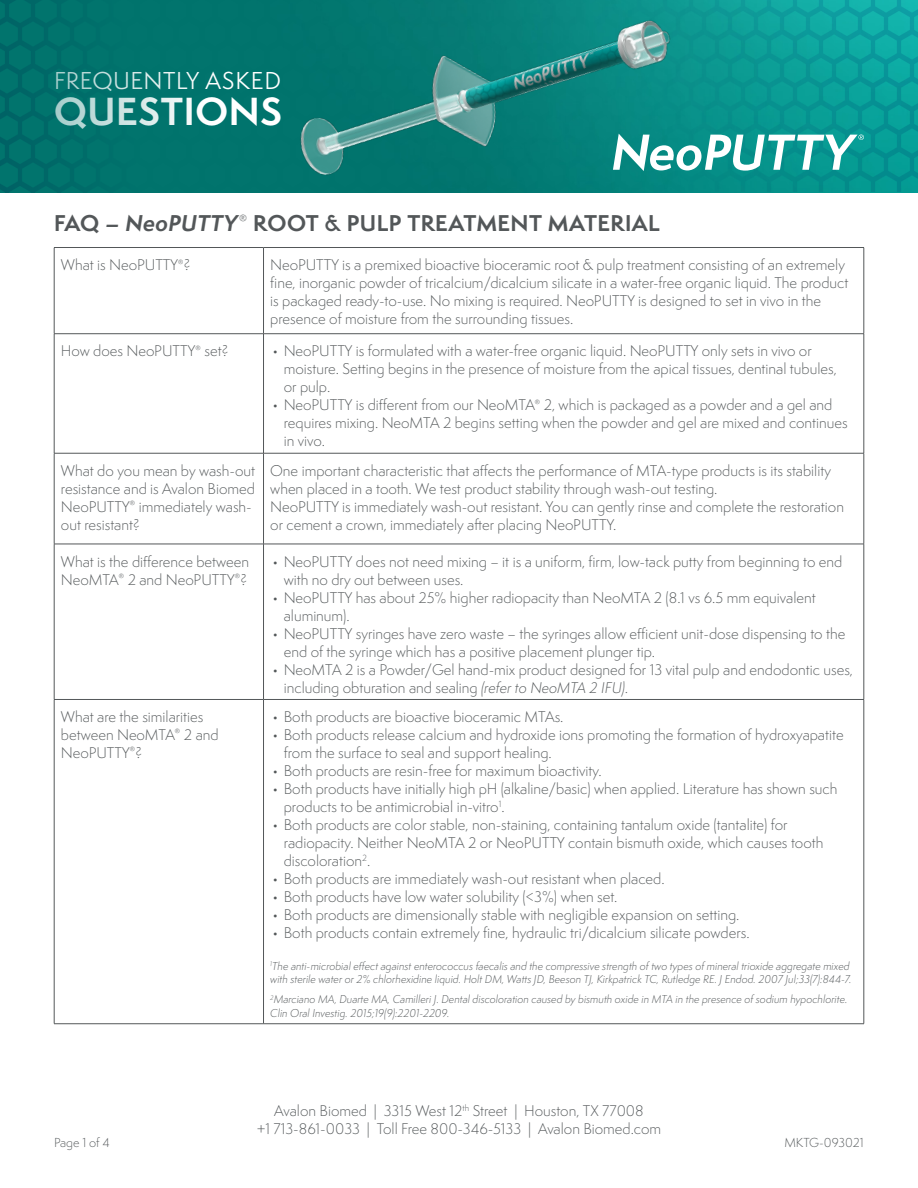
<style>
.page{position:relative;width:918px;height:1188px;background:#fff}
.page>*{position:absolute;margin:0;border:0;box-sizing:border-box;transform-origin:0 0}
.t1{font:700 36px "Semplicita Pro";letter-spacing:.02em;color:#fff}
.t2{font:22.5px "Semplicita Pro";letter-spacing:.02em;color:#fff}
.t3{font:700 21px "Semplicita Pro";letter-spacing:.02em;color:#535759}
.t4{font:300 14.25px/18px "Semplicita Pro";color:#535759}
.t5{font:300 12px "Semplicita Pro";color:#535759}
.t6{font:italic 300 10.5px/13.5px "Semplicita Pro";color:#535759}
.s1{font-style:italic}
</style>
<div class="page">
<div style="left:0;top:0;width:685px;height:192px;background:#01746d"></div>
<svg style="left:780px;top:0;width:138px;height:192px;background:#0a9f9a"></svg>
<img style="left:300px;top:0;width:480px;height:192px">
<svg style="left:613px;top:134px;width:251px;height:37px"></svg>
<hr style="left:54px;top:247px;width:210px;height:1px;background:#535759">
<hr style="left:54px;top:248px;width:1px;height:86px;background:#535759">
<hr style="left:264px;top:247px;width:600px;height:1px;background:#535759">
<hr style="left:263px;top:248px;width:1px;height:86px;background:#535759">
<hr style="left:864px;top:248px;width:1px;height:86px;background:#535759">
<hr style="left:54px;top:333px;width:210px;height:1px;background:#535759">
<hr style="left:54px;top:334px;width:1px;height:119px;background:#535759">
<hr style="left:264px;top:333px;width:600px;height:1px;background:#535759">
<hr style="left:263px;top:334px;width:1px;height:119px;background:#535759">
<hr style="left:864px;top:334px;width:1px;height:119px;background:#535759">
<hr style="left:54px;top:453px;width:210px;height:1px;background:#535759">
<hr style="left:54px;top:453px;width:1px;height:91px;background:#535759">
<hr style="left:264px;top:453px;width:600px;height:1px;background:#535759">
<hr style="left:263px;top:453px;width:1px;height:91px;background:#535759">
<hr style="left:864px;top:453px;width:1px;height:91px;background:#535759">
<hr style="left:54px;top:544px;width:210px;height:1px;background:#535759">
<hr style="left:54px;top:544px;width:1px;height:155px;background:#535759">
<hr style="left:264px;top:544px;width:600px;height:1px;background:#535759">
<hr style="left:263px;top:544px;width:1px;height:155px;background:#535759">
<hr style="left:864px;top:544px;width:1px;height:155px;background:#535759">
<hr style="left:54px;top:699px;width:210px;height:1px;background:#535759">
<hr style="left:54px;top:700px;width:1px;height:324px;background:#535759">
<hr style="left:264px;top:699px;width:600px;height:1px;background:#535759">
<hr style="left:263px;top:700px;width:1px;height:324px;background:#535759">
<hr style="left:864px;top:700px;width:1px;height:324px;background:#535759">
<hr style="left:54px;top:1023px;width:210px;height:1px;background:#535759">
<hr style="left:264px;top:1023px;width:600px;height:1px;background:#535759">
<h2 class="t2" style="left:54px;top:65px;width:229px">FREQUENTLY ASKED</h2>
<h1 class="t1" style="left:54px;top:85px;width:230px">QUESTIONS</h1>
<p class="t3" style="left:54px;top:208px;width:607px">FAQ – <span class="s1">NeoPUTTY</span><sup>®</sup> ROOT &amp; PULP TREATMENT MATERIAL</p>
<p class="t4" style="left:61px;top:256px;width:131px">What is NeoPUTTY<sup>®</sup>?</p>
<p class="t4" style="left:270px;top:256px;width:580px">NeoPUTTY is a premixed bioactive bioceramic root &amp; pulp treatment consisting of an extremely fine, inorganic powder of tricalcium/dicalcium silicate in a water-free organic liquid. The product is packaged ready-to-use. No mixing is required. NeoPUTTY is designed to set in vivo in the presence of moisture from the surrounding tissues.</p>
<p class="t4" style="left:61px;top:342px;width:169px">How does NeoPUTTY<sup>®</sup> set?</p>
<p class="t4" style="left:284px;top:342px;width:555px;text-indent:-12px">• NeoPUTTY is formulated with a water-free organic liquid. NeoPUTTY only sets in vivo or moisture. Setting begins in the presence of moisture from the apical tissues, dentinal tubules, or pulp.</p>
<p class="t4" style="left:284px;top:396px;width:566px;text-indent:-12px">• NeoPUTTY is different from our NeoMTA<sup>®</sup> 2, which is packaged as a powder and a gel and requires mixing. NeoMTA 2 begins setting when the powder and gel are mixed and continues in vivo.</p>
<p class="t4" style="left:61px;top:462px;width:196px">What do you mean by wash-out resistance and is Avalon Biomed<br>NeoPUTTY<sup>®</sup> immediately wash&shy;out resistant?</p>
<p class="t4" style="left:270px;top:462px;width:562px">One important characteristic that affects the performance of MTA-type products is its stability when placed in a tooth. We test product stability through wash-out testing.</p>
<p class="t4" style="left:270px;top:498px;width:575px">NeoPUTTY is immediately wash-out resistant. You can gently rinse and complete the restoration or cement a crown, immediately after placing NeoPUTTY.</p>
<p class="t4" style="left:61px;top:552px;width:190px">What is the difference between<br>NeoMTA<sup>®</sup> 2 and NeoPUTTY<sup>®</sup>?</p>
<p class="t4" style="left:284px;top:552px;width:560px;text-indent:-12px">• NeoPUTTY does not need mixing – it is a uniform, firm, low-tack putty from beginning to end with no dry out between uses.</p>
<p class="t4" style="left:284px;top:588px;width:533px;text-indent:-12px">• NeoPUTTY has about 25% higher radiopacity than NeoMTA 2 (8.1 vs 6.5 mm equivalent aluminum).</p>
<p class="t4" style="left:284px;top:624px;width:563px;text-indent:-12px">• NeoPUTTY syringes have zero waste – the syringes allow efficient unit-dose dispensing to the end of the syringe which has a positive placement plunger tip.</p>
<p class="t4" style="left:284px;top:660px;width:571px;text-indent:-12px">• NeoMTA 2 is a Powder/Gel hand-mix product designed for 13 vital pulp and endodontic uses, including obturation and sealing <span class="s1">(refer to NeoMTA 2 IFU).</span></p>
<p class="t4" style="left:61px;top:708px;width:159px">What are the similarities between NeoMTA<sup>®</sup> 2 and<br>NeoPUTTY<sup>®</sup>?</p>
<p class="t4" style="left:272px;top:708px;width:293px">• Both products are bioactive bioceramic MTAs.</p>
<p class="t4" style="left:284px;top:726px;width:561px;text-indent:-12px">• Both products release calcium and hydroxide ions promoting the formation of hydroxyapatite from the surface to seal and support healing.</p>
<p class="t4" style="left:272px;top:762px;width:331px">• Both products are resin-free for maximum bioactivity.</p>
<p class="t4" style="left:284px;top:780px;width:555px;text-indent:-12px">• Both products have initially high pH (alkaline/basic) when applied. Literature has shown such products to be antimicrobial in-vitro<sup>1</sup>.</p>
<p class="t4" style="left:284px;top:816px;width:541px;text-indent:-12px">• Both products are color stable, non-staining, containing tantalum oxide (tantalite) for radiopacity. Neither NeoMTA 2 or NeoPUTTY contain bismuth oxide, which causes tooth discoloration<sup>2</sup>.</p>
<p class="t4" style="left:272px;top:870px;width:394px">• Both products are immediately wash-out resistant when placed.</p>
<p class="t4" style="left:272px;top:888px;width:347px">• Both products have low water solubility (&lt;3%) when set.</p>
<p class="t4" style="left:272px;top:906px;width:469px">• Both products are dimensionally stable with negligible expansion on setting.</p>
<p class="t4" style="left:272px;top:924px;width:479px">• Both products contain extremely fine, hydraulic tri/dicalcium silicate powders.</p>
<p class="t6" style="left:270px;top:959px;width:583px"><sup>1</sup>The anti-microbial effect against enterococcus faecalis and the compressive strength of two types of mineral trioxide aggregate mixed with sterile water or 2% chlorhexidine liquid. Holt DM, Watts JD, Beeson TJ, Kirkpatrick TC, Rutledge RE. J Endod. 2007 Jul;33(7):844-7.</p>
<p class="t6" style="left:270px;top:993px;width:579px"><sup>2</sup>Marciano MA, Duarte MA, Camilleri J. Dental discoloration caused by bismuth oxide in MTA in the presence of sodium hypochlorite.<br>Clin Oral Investig. 2015;19(9):2201-2209.</p>
<p class="t4" style="left:257px;top:1102px;width:406px;text-align:center">Avalon Biomed | 3315 West 12<sup>th</sup> Street | Houston, TX 77008<br>+1 713-861-0033 | Toll Free 800-346-5133 | Avalon Biomed.com</p>
<p class="t5" style="left:54px;top:1134px;width:57px">Page 1 of 4</p>
<p class="t5" style="left:784px;top:1134px;width:81px">MKTG-093021</p>
</div>
